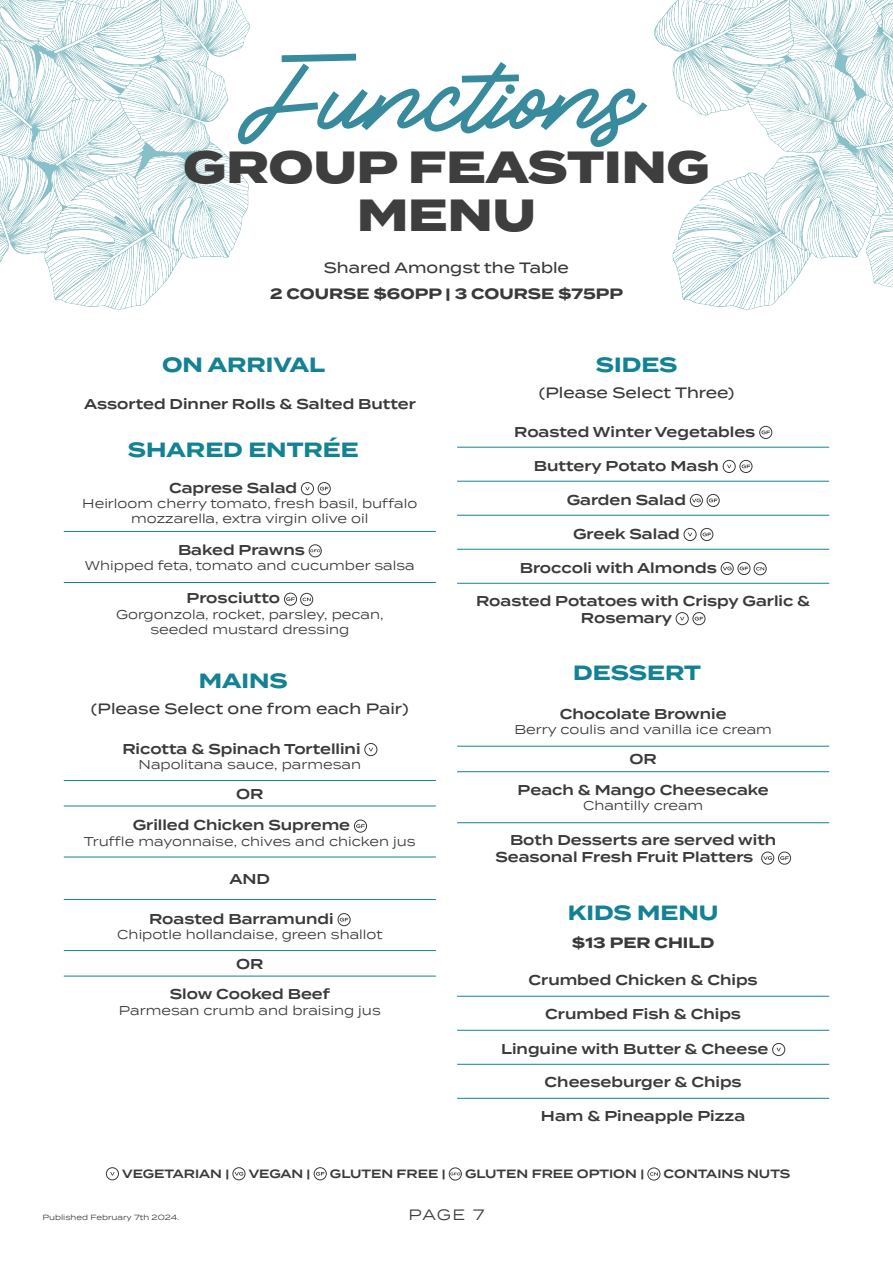
<style>
.page{position:relative;width:893px;height:1263px;background:#fff}
.page>*{position:absolute;margin:0;border:0;box-sizing:border-box;transform-origin:0 0}
.t1{font:77.1px "Socialist";color:#378b9c}
.t2{font:800 45px/48px "Termina";color:#3e3e3f;text-align:center}
.t3{font:700 20.55px "Termina";color:#138294}
.t4{font:500 15px "Termina";color:#3a393c}
.t5{font:700 15px "Termina";color:#3a393c}
.t6{font:15px "Termina";color:#3e3e3f}
.t7{font:600 14.25px/17.1px "Termina";color:#3a393c}
.t8{font:12.75px/15.3px "Termina";color:#3a393c;text-align:center}
.t9{font:600 12px "Termina";color:#3a393c}
.t10{font:7.5px "Termina";color:#3a393c}
</style>
<div class="page">
<img style="left:0;top:0;width:250px;height:310px">
<img style="left:655px;top:0;width:238px;height:310px">
<hr style="left:64px;top:531px;width:372px;height:1px;background:#138294">
<hr style="left:64px;top:582px;width:372px;height:1px;background:#138294">
<div style="left:301px;top:482px;width:13px;height:13px;border:1px solid #3a393c;border-radius:50%"></div>
<svg style="left:320px;top:487px;width:9px;height:3px"></svg>
<div style="left:318px;top:482px;width:13px;height:13px;border:1px solid #3a393c;border-radius:50%"></div>
<svg style="left:311px;top:549px;width:9px;height:3px"></svg>
<div style="left:309px;top:544px;width:13px;height:13px;border:1px solid #3a393c;border-radius:50%"></div>
<svg style="left:286px;top:597px;width:9px;height:4px"></svg>
<div style="left:284px;top:593px;width:13px;height:13px;border:1px solid #3a393c;border-radius:50%"></div>
<div style="left:300px;top:593px;width:13px;height:13px;border:1px solid #3a393c;border-radius:50%"></div>
<svg style="left:303px;top:598px;width:8px;height:3px"></svg>
<hr style="left:64px;top:780px;width:372px;height:1px;background:#138294">
<hr style="left:64px;top:806px;width:372px;height:1px;background:#138294">
<hr style="left:64px;top:857px;width:372px;height:1px;background:#138294">
<hr style="left:64px;top:899px;width:372px;height:1px;background:#138294">
<hr style="left:64px;top:950px;width:372px;height:1px;background:#138294">
<hr style="left:64px;top:976px;width:372px;height:1px;background:#138294">
<div style="left:364px;top:743px;width:13px;height:13px;border:1px solid #3a393c;border-radius:50%"></div>
<svg style="left:356px;top:824px;width:9px;height:4px"></svg>
<div style="left:354px;top:820px;width:13px;height:12px;border:1px solid #3a393c;border-radius:50%"></div>
<svg style="left:340px;top:918px;width:8px;height:3px"></svg>
<div style="left:338px;top:913px;width:12px;height:13px;border:1px solid #3a393c;border-radius:50%"></div>
<hr style="left:457px;top:746px;width:372px;height:1px;background:#138294">
<hr style="left:457px;top:771px;width:372px;height:1px;background:#138294">
<hr style="left:457px;top:822px;width:372px;height:1px;background:#138294">
<svg style="left:763px;top:856px;width:9px;height:4px"></svg>
<div style="left:761px;top:852px;width:13px;height:12px;border:1px solid #3a393c;border-radius:50%"></div>
<svg style="left:780px;top:856px;width:9px;height:4px"></svg>
<div style="left:778px;top:852px;width:13px;height:12px;border:1px solid #3a393c;border-radius:50%"></div>
<hr style="left:457px;top:447px;width:372px;height:1px;background:#138294">
<hr style="left:457px;top:481px;width:372px;height:1px;background:#138294">
<hr style="left:457px;top:515px;width:372px;height:1px;background:#138294">
<hr style="left:457px;top:549px;width:372px;height:1px;background:#138294">
<hr style="left:457px;top:583px;width:372px;height:1px;background:#138294">
<svg style="left:761px;top:430px;width:9px;height:4px"></svg>
<div style="left:759px;top:426px;width:13px;height:13px;border:1px solid #3a393c;border-radius:50%"></div>
<div style="left:723px;top:460px;width:13px;height:13px;border:1px solid #3a393c;border-radius:50%"></div>
<svg style="left:742px;top:464px;width:8px;height:4px"></svg>
<div style="left:740px;top:460px;width:12px;height:13px;border:1px solid #3a393c;border-radius:50%"></div>
<svg style="left:692px;top:499px;width:9px;height:3px"></svg>
<div style="left:690px;top:494px;width:13px;height:13px;border:1px solid #3a393c;border-radius:50%"></div>
<svg style="left:709px;top:499px;width:8px;height:3px"></svg>
<div style="left:707px;top:494px;width:13px;height:13px;border:1px solid #3a393c;border-radius:50%"></div>
<div style="left:684px;top:528px;width:12px;height:13px;border:1px solid #3a393c;border-radius:50%"></div>
<svg style="left:702px;top:533px;width:9px;height:3px"></svg>
<div style="left:700px;top:528px;width:13px;height:13px;border:1px solid #3a393c;border-radius:50%"></div>
<svg style="left:723px;top:567px;width:9px;height:3px"></svg>
<div style="left:721px;top:562px;width:13px;height:13px;border:1px solid #3a393c;border-radius:50%"></div>
<svg style="left:740px;top:567px;width:8px;height:3px"></svg>
<div style="left:738px;top:562px;width:12px;height:13px;border:1px solid #3a393c;border-radius:50%"></div>
<div style="left:754px;top:562px;width:12px;height:13px;border:1px solid #3a393c;border-radius:50%"></div>
<svg style="left:756px;top:567px;width:8px;height:3px"></svg>
<div style="left:676px;top:612px;width:13px;height:13px;border:1px solid #3a393c;border-radius:50%"></div>
<svg style="left:695px;top:617px;width:8px;height:3px"></svg>
<div style="left:693px;top:612px;width:12px;height:13px;border:1px solid #3a393c;border-radius:50%"></div>
<hr style="left:457px;top:996px;width:372px;height:1px;background:#138294">
<hr style="left:457px;top:1030px;width:372px;height:1px;background:#138294">
<hr style="left:457px;top:1064px;width:372px;height:1px;background:#138294">
<hr style="left:457px;top:1098px;width:372px;height:1px;background:#138294">
<div style="left:772px;top:1043px;width:13px;height:13px;border:1px solid #3a393c;border-radius:50%"></div>
<div style="left:106px;top:1167px;width:13px;height:13px;border:1px solid #3a393c;border-radius:50%"></div>
<svg style="left:235px;top:1172px;width:8px;height:4px"></svg>
<div style="left:233px;top:1167px;width:12px;height:13px;border:1px solid #3a393c;border-radius:50%"></div>
<svg style="left:316px;top:1172px;width:9px;height:4px"></svg>
<div style="left:314px;top:1167px;width:13px;height:13px;border:1px solid #3a393c;border-radius:50%"></div>
<svg style="left:451px;top:1172px;width:9px;height:3px"></svg>
<div style="left:449px;top:1167px;width:13px;height:13px;border:1px solid #3a393c;border-radius:50%"></div>
<div style="left:647px;top:1167px;width:13px;height:13px;border:1px solid #3a393c;border-radius:50%"></div>
<svg style="left:650px;top:1172px;width:8px;height:4px"></svg>
<p class="t1" style="left:248px;top:29px;width:396px">Functions</p>
<p class="t2" style="left:183px;top:145px;width:528px">GROUP FEASTING<br>MENU</p>
<p class="t4" style="left:324px;top:256px;width:247px">Shared Amongst the Table</p>
<p class="t5" style="left:270px;top:283px;width:355px">2 COURSE $60PP | 3 COURSE $75PP</p>
<p class="t3" style="left:162px;top:349px;width:165px">ON ARRIVAL</p>
<p class="t7" style="left:84px;top:395px;width:333px">Assorted Dinner Rolls &amp; Salted Butter</p>
<p class="t3" style="left:128px;top:434px;width:232px">SHARED ENTRÉE</p>
<p class="t7" style="left:169px;top:479px;width:130px">Caprese Salad</p>
<p class="t8" style="left:82px;top:495px;width:337px">Heirloom cherry tomato, fresh basil, buffalo mozzarella, extra virgin olive oil</p>
<p class="t7" style="left:178px;top:541px;width:128px">Baked Prawns</p>
<p class="t8" style="left:85px;top:557px;width:331px">Whipped feta, tomato and cucumber salsa</p>
<p class="t7" style="left:187px;top:590px;width:95px">Prosciutto</p>
<p class="t8" style="left:116px;top:606px;width:269px">Gorgonzola, rocket, parsley, pecan, seeded mustard dressing</p>
<p class="t3" style="left:596px;top:349px;width:83px">SIDES</p>
<p class="t4" style="left:539px;top:382px;width:197px">(Please Select Three)</p>
<p class="t7" style="left:514px;top:423px;width:243px">Roasted Winter Vegetables</p>
<p class="t7" style="left:534px;top:457px;width:186px">Buttery Potato Mash</p>
<p class="t7" style="left:567px;top:491px;width:121px">Garden Salad</p>
<p class="t7" style="left:573px;top:525px;width:108px">Greek Salad</p>
<p class="t7" style="left:520px;top:559px;width:199px">Broccoli with Almonds</p>
<p class="t7" style="left:581px;top:592px;width:231px;text-indent:-105px">Roasted Potatoes with Crispy Garlic &amp;<br>Rosemary</p>
<p class="t3" style="left:573px;top:658px;width:129px">DESSERT</p>
<p class="t3" style="left:199px;top:665px;width:90px">MAINS</p>
<p class="t4" style="left:91px;top:698px;width:319px">(Please Select one from each Pair)</p>
<p class="t7" style="left:560px;top:705px;width:168px">Chocolate Brownie</p>
<p class="t8" style="left:514px;top:721px;width:259px">Berry coulis and vanilla ice cream</p>
<p class="t7" style="left:629px;top:751px;width:29px">OR</p>
<p class="t7" style="left:518px;top:781px;width:253px">Peach &amp; Mango Cheesecake</p>
<p class="t8" style="left:583px;top:798px;width:122px">Chantilly cream</p>
<p class="t7" style="left:495px;top:831px;width:282px;text-indent:15px">Both Desserts are served with<br>Seasonal Fresh Fruit Platters</p>
<p class="t7" style="left:122px;top:740px;width:240px">Ricotta &amp; Spinach Tortellini</p>
<p class="t8" style="left:139px;top:756px;width:224px">Napolitana sauce, parmesan</p>
<p class="t7" style="left:236px;top:785px;width:29px">OR</p>
<p class="t7" style="left:133px;top:817px;width:219px">Grilled Chicken Supreme</p>
<p class="t8" style="left:84px;top:833px;width:333px">Truffle mayonnaise, chives and chicken jus</p>
<p class="t7" style="left:229px;top:870px;width:42px">AND</p>
<p class="t7" style="left:149px;top:910px;width:186px">Roasted Barramundi</p>
<p class="t8" style="left:117px;top:926px;width:267px">Chipotle hollandaise, green shallot</p>
<p class="t7" style="left:236px;top:955px;width:29px">OR</p>
<p class="t7" style="left:170px;top:986px;width:162px">Slow Cooked Beef</p>
<p class="t8" style="left:119px;top:1002px;width:263px">Parmesan crumb and braising jus</p>
<p class="t3" style="left:568px;top:897px;width:152px">KIDS MENU</p>
<p class="t5" style="left:572px;top:931px;width:144px">$13 PER CHILD</p>
<p class="t7" style="left:529px;top:971px;width:231px">Crumbed Chicken &amp; Chips</p>
<p class="t7" style="left:545px;top:1005px;width:197px">Crumbed Fish &amp; Chips</p>
<p class="t7" style="left:501px;top:1040px;width:269px">Linguine with Butter &amp; Cheese</p>
<p class="t7" style="left:545px;top:1073px;width:199px">Cheeseburger &amp; Chips</p>
<p class="t7" style="left:541px;top:1107px;width:206px">Ham &amp; Pineapple Pizza</p>
<p class="t9" style="left:122px;top:1165px;width:109px">VEGETARIAN |</p>
<p class="t9" style="left:249px;top:1165px;width:63px">VEGAN |</p>
<p class="t9" style="left:330px;top:1165px;width:117px">GLUTEN FREE |</p>
<p class="t9" style="left:465px;top:1165px;width:181px">GLUTEN FREE OPTION |</p>
<p class="t9" style="left:664px;top:1165px;width:128px">CONTAINS NUTS</p>
<p class="t10" style="left:43px;top:1212px;width:138px">Published February 7th 2024.</p>
<p class="t6" style="left:409px;top:1203px;width:77px">PAGE 7</p>
</div>
